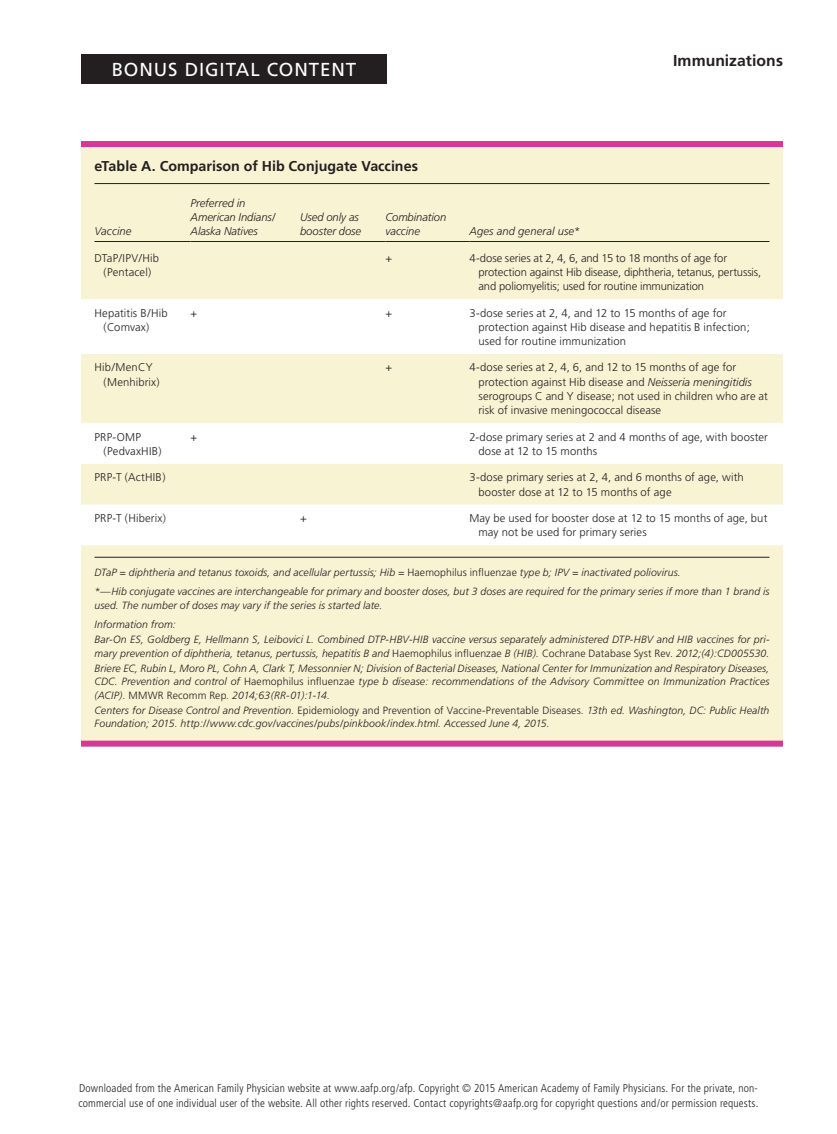
<style>
.page{position:relative;width:837px;height:1134px;background:#fff}
.page>*{position:absolute;margin:0;border:0;box-sizing:border-box;transform-origin:0 0}
.t1{font:18.75px "Frutiger";letter-spacing:.05em;color:#fff}
.t2{font:700 15.75px "Frutiger";letter-spacing:.005em;color:#231f20}
.table_title{font:700 14.25px "Frutiger";color:#231f20}
.t3{font:italic 12.75px "Minion";color:#231f20}
.t4{font:italic 600 12.75px "Minion";letter-spacing:.005em;color:#231f20}
.t5{font:12.75px "Minion";letter-spacing:.03em;color:#231f20}
.table_data{font:300 11.25px/14.2px "Frutiger";letter-spacing:.005em;color:#231f20}
.t6{font:300 condensed 11.25px/15px "Frutiger";letter-spacing:.015em;color:#231f20}
.table_head1{font:italic 300 11.25px/14.2px "Frutiger";letter-spacing:-.005em;color:#231f20}
.table_fig_note{font:italic 300 10.5px/13.5px "Frutiger";letter-spacing:.01em;color:#231f20}
.table_note_rule{font:italic 300 10.5px/13.5px "Frutiger";letter-spacing:.01em;color:#231f20}
.s1{font-style:italic}
.s2{font-style:normal}
</style>
<div class="page">
<div style="left:81px;top:141px;width:702px;height:606px;background:#f8f3d3"></div>
<svg style="left:81px;top:299px;width:702px;height:246px;fill:#fff"></svg>
<div style="left:81px;top:141px;width:702px;height:6px;background:#d63995"></div>
<hr style="left:94px;top:183px;width:676px;height:1px;background:#231f20">
<hr style="left:94px;top:241px;width:96px;height:1px;background:#231f20">
<hr style="left:190px;top:241px;width:110px;height:1px;background:#231f20">
<hr style="left:300px;top:241px;width:86px;height:1px;background:#231f20">
<hr style="left:386px;top:241px;width:84px;height:1px;background:#231f20">
<hr style="left:470px;top:241px;width:300px;height:1px;background:#231f20">
<hr style="left:94px;top:557px;width:676px;height:1px;background:#231f20">
<div style="left:81px;top:741px;width:702px;height:6px;background:#d63995"></div>
<div style="left:81px;top:54px;width:306px;height:30px;background:#231f20"></div>
<h1 class="t1" style="left:112px;top:58px;width:246px">BONUS DIGITAL CONTENT</h1>
<p class="table_title" style="left:94px;top:158px;width:325px">eTable A. Comparison of Hib Conjugate Vaccines</p>
<p class="table_head1" style="left:94px;top:224px;width:39px">Vaccine</p>
<p class="table_head1" style="left:190px;top:196px;width:86px">Preferred in<br>American Indians/<br>Alaska Natives</p>
<p class="table_head1" style="left:300px;top:210px;width:63px">Used only as booster dose</p>
<p class="table_head1" style="left:386px;top:210px;width:62px">Combination vaccine</p>
<p class="table_head1" style="left:470px;top:224px;width:112px">Ages and general use*</p>
<h2 class="t2" style="left:673px;top:51px;width:111px">Immunizations</h2>
<p class="table_data" style="left:94px;top:251px;width:66px;text-align:center">DTaP/IPV/Hib (Pentacel)</p>
<p class="table_data" style="left:386px;top:251px;width:8px">+</p>
<p class="table_data" style="left:478px;top:251px;width:284px;text-indent:-9px">4-dose series at 2, 4, 6, and 15 to 18 months of age for protection against Hib disease, diphtheria, tetanus, pertussis, and poliomyelitis; used for routine immunization</p>
<p class="table_data" style="left:104px;top:306px;width:66px;text-indent:-9px">Hepatitis B/Hib (Comvax)</p>
<p class="table_data" style="left:190px;top:306px;width:8px">+</p>
<p class="table_data" style="left:386px;top:306px;width:8px">+</p>
<p class="table_data" style="left:478px;top:306px;width:273px;text-indent:-9px">3-dose series at 2, 4, and 12 to 15 months of age for protection against Hib disease and hepatitis B infection; used for routine immunization</p>
<p class="table_data" style="left:104px;top:361px;width:58px;text-indent:-9px">Hib/MenCY (Menhibrix)</p>
<p class="table_data" style="left:386px;top:361px;width:8px">+</p>
<p class="table_data" style="left:478px;top:361px;width:291px;text-indent:-9px">4-dose series at 2, 4, 6, and 12 to 15 months of age for protection against Hib disease and <span class="s1">Neisseria meningitidis </span>serogroups C and Y disease; not used in children who are at risk of invasive meningococcal disease</p>
<p class="table_data" style="left:104px;top:430px;width:60px;text-indent:-9px">PRP-OMP (PedvaxHIB)</p>
<p class="table_data" style="left:190px;top:430px;width:8px">+</p>
<p class="table_data" style="left:478px;top:430px;width:291px;text-indent:-9px">2-dose primary series at 2 and 4 months of age, with booster dose at 12 to 15 months</p>
<p class="table_data" style="left:94px;top:470px;width:72px">PRP-T (ActHIB)</p>
<p class="table_data" style="left:478px;top:470px;width:267px;text-indent:-9px">3-dose primary series at 2, 4, and 6 months of age, with booster dose at 12 to 15 months of age</p>
<p class="table_data" style="left:94px;top:511px;width:73px">PRP-T (Hiberix)</p>
<p class="table_data" style="left:300px;top:511px;width:8px">+</p>
<p class="table_data" style="left:478px;top:511px;width:290px;text-indent:-9px">May be used for booster dose at 12 to 15 months of age, but may not be used for primary series</p>
<p class="table_fig_note" style="left:94px;top:565px;width:588px">DTaP = diphtheria and tetanus toxoids, and acellular pertussis; Hib = <span class="s2">Haemophilus influenzae</span> type b; IPV = inactivated poliovirus.</p>
<p class="table_fig_note" style="left:94px;top:585px;width:676px">*—Hib conjugate vaccines are interchangeable for primary and booster doses, but 3 doses are required for the primary series if more than 1 brand is used. The number of doses may vary if the series is started late.</p>
<p class="table_fig_note" style="left:94px;top:618px;width:83px">Information from:</p>
<p class="table_fig_note" style="left:94px;top:633px;width:677px">Bar-On ES, Goldberg E, Hellmann S, Leibovici L. Combined DTP-HBV-HIB vaccine versus separately administered DTP-HBV and HIB vaccines for pri&shy;mary prevention of diphtheria, tetanus, pertussis, hepatitis B and <span class="s2">Haemophilus influenzae</span> B (HIB). <span class="s2">Cochrane Database Syst Rev.</span> 2012;(4):CD005530.</p>
<p class="table_fig_note" style="left:94px;top:661px;width:677px;text-align:justify">Briere EC, Rubin L, Moro PL, Cohn A, Clark T, Messonnier N; Division of Bacterial Diseases, National Center for Immunization and Respiratory Diseases, CDC. Prevention and control of <span class="s2">Haemophilus influenzae</span> type b disease: recommendations of the Advisory Committee on Immunization Practices (ACIP). <span class="s2">MMWR Recomm Rep</span>. 2014;63(RR-01):1-14.</p>
<p class="table_note_rule" style="left:94px;top:703px;width:676px">Centers for Disease Control and Prevention. <span class="s2">Epidemiology and Prevention of Vaccine-Preventable Diseases.</span> 13th ed. Washington, DC: Public Health<br>Foundation; 2015. http://www.cdc.gov/vaccines/pubs/pinkbook/index.html. Accessed June 4, 2015.</p>
<p class="t3" style="left:81px;top:1080px;width:220px">September 15, 2015 ◆ Volume 92, Number 6</p>
<p class="t5" style="left:384px;top:1080px;width:97px">www.aafp.org/afp</p>
<p class="t4" style="left:642px;top:1080px;width:143px">American Family Physician</p>
<p class="t6" style="left:79px;top:1081px;width:681px">Downloaded from the American Family Physician website at www.aafp.org/afp. Copyright © 2015 American Academy of Family Physicians. For the private, non&shy;commercial use of one individual user of the website. All other rights reserved. Contact copyrights@aafp.org for copyright questions and/or permission requests.</p>
</div>
